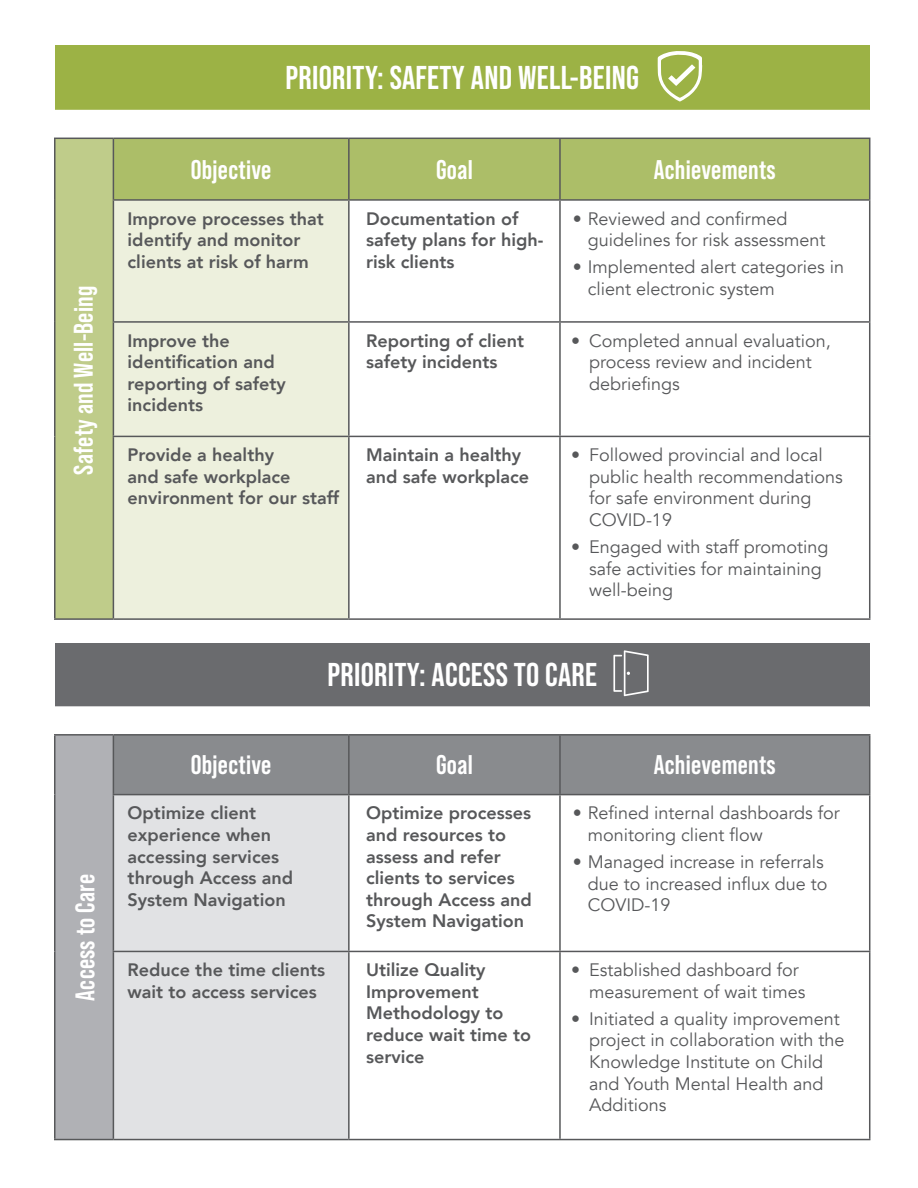
<style>
.page{position:relative;width:918px;height:1188px;background:#fff}
.page>*{position:absolute;margin:0;border:0;box-sizing:border-box;transform-origin:0 0}
.t1{font:700 33px "Bebas Neue Pro";letter-spacing:.01em;color:#fff}
.t2{font:700 27px "Bebas Neue Pro";letter-spacing:.01em;color:#fff}
.t3{font:18px/21.6px "Avenir";color:#57585a}
.t4{font:800 18px/21.6px "Avenir";color:#57585a}
</style>
<div class="page">
<div style="left:55px;top:45px;width:815px;height:65px;background:#9cb245"></div>
<svg style="left:55px;top:137px;width:815px;height:1px"></svg>
<div style="left:55px;top:138px;width:58px;height:481px;background:#bfcc8a"></div>
<div style="left:114px;top:139px;width:755px;height:60px;background:#acbe68"></div>
<div style="left:114px;top:201px;width:234px;height:417px;background:#edf0dd"></div>
<svg style="left:350px;top:435px;width:519px;height:3px"></svg>
<hr style="left:54px;top:138px;width:59px;height:1px;background:#57585a">
<hr style="left:54px;top:139px;width:2px;height:61px;background:#57585a">
<hr style="left:113px;top:138px;width:236px;height:1px;background:#57585a">
<hr style="left:113px;top:139px;width:1px;height:60px;background:#57585a">
<hr style="left:349px;top:138px;width:211px;height:1px;background:#57585a">
<hr style="left:348px;top:139px;width:2px;height:60px;background:#57585a">
<hr style="left:560px;top:138px;width:310px;height:1px;background:#57585a">
<hr style="left:559px;top:139px;width:2px;height:60px;background:#57585a">
<hr style="left:869px;top:139px;width:1px;height:60px;background:#57585a">
<hr style="left:54px;top:200px;width:2px;height:122px;background:#57585a">
<hr style="left:113px;top:199px;width:236px;height:2px;background:#57585a">
<hr style="left:113px;top:201px;width:1px;height:120px;background:#57585a">
<hr style="left:349px;top:199px;width:211px;height:2px;background:#57585a">
<hr style="left:348px;top:201px;width:2px;height:120px;background:#57585a">
<hr style="left:560px;top:199px;width:310px;height:2px;background:#57585a">
<hr style="left:559px;top:201px;width:2px;height:120px;background:#57585a">
<hr style="left:869px;top:201px;width:1px;height:120px;background:#57585a">
<hr style="left:54px;top:322px;width:2px;height:114px;background:#57585a">
<hr style="left:113px;top:321px;width:236px;height:2px;background:#57585a">
<hr style="left:113px;top:323px;width:1px;height:113px;background:#57585a">
<hr style="left:349px;top:321px;width:211px;height:2px;background:#57585a">
<hr style="left:348px;top:323px;width:2px;height:113px;background:#57585a">
<hr style="left:560px;top:321px;width:310px;height:2px;background:#57585a">
<hr style="left:559px;top:323px;width:2px;height:113px;background:#57585a">
<hr style="left:869px;top:323px;width:1px;height:113px;background:#57585a">
<hr style="left:54px;top:436px;width:2px;height:182px;background:#57585a">
<hr style="left:113px;top:436px;width:236px;height:1px;background:#57585a">
<hr style="left:113px;top:437px;width:1px;height:181px;background:#57585a">
<hr style="left:349px;top:436px;width:211px;height:1px;background:#57585a">
<hr style="left:348px;top:437px;width:2px;height:181px;background:#57585a">
<hr style="left:560px;top:436px;width:310px;height:1px;background:#57585a">
<hr style="left:559px;top:437px;width:2px;height:181px;background:#57585a">
<hr style="left:869px;top:437px;width:1px;height:181px;background:#57585a">
<hr style="left:54px;top:618px;width:59px;height:2px;background:#57585a">
<hr style="left:113px;top:618px;width:236px;height:2px;background:#57585a">
<hr style="left:349px;top:618px;width:211px;height:2px;background:#57585a">
<hr style="left:560px;top:618px;width:310px;height:2px;background:#57585a">
<div style="left:55px;top:643px;width:815px;height:63px;background:#6a6b6e"></div>
<svg style="left:55px;top:706px;width:815px;height:1px"></svg>
<div style="left:55px;top:735px;width:58px;height:405px;background:#b0b1b5"></div>
<div style="left:114px;top:736px;width:755px;height:58px;background:#898b8e"></div>
<div style="left:114px;top:795px;width:234px;height:344px;background:#e1e2e4"></div>
<svg style="left:350px;top:795px;width:519px;height:344px"></svg>
<hr style="left:54px;top:734px;width:59px;height:2px;background:#57585a">
<hr style="left:54px;top:736px;width:2px;height:59px;background:#57585a">
<hr style="left:113px;top:734px;width:236px;height:2px;background:#57585a">
<hr style="left:113px;top:736px;width:1px;height:58px;background:#57585a">
<hr style="left:560px;top:734px;width:310px;height:2px;background:#57585a">
<hr style="left:869px;top:736px;width:1px;height:58px;background:#57585a">
<hr style="left:54px;top:795px;width:2px;height:156px;background:#57585a">
<hr style="left:113px;top:794px;width:236px;height:1px;background:#57585a">
<hr style="left:113px;top:795px;width:1px;height:156px;background:#57585a">
<hr style="left:349px;top:794px;width:211px;height:1px;background:#57585a">
<hr style="left:560px;top:794px;width:310px;height:1px;background:#57585a">
<hr style="left:869px;top:795px;width:1px;height:156px;background:#57585a">
<hr style="left:54px;top:951px;width:2px;height:188px;background:#57585a">
<hr style="left:113px;top:951px;width:236px;height:1px;background:#57585a">
<hr style="left:113px;top:952px;width:1px;height:187px;background:#57585a">
<hr style="left:349px;top:951px;width:211px;height:1px;background:#57585a">
<hr style="left:560px;top:951px;width:310px;height:1px;background:#57585a">
<hr style="left:869px;top:952px;width:1px;height:187px;background:#57585a">
<hr style="left:54px;top:1139px;width:59px;height:1px;background:#57585a">
<hr style="left:113px;top:1139px;width:236px;height:1px;background:#57585a">
<hr style="left:560px;top:1139px;width:310px;height:1px;background:#57585a">
<hr style="left:349px;top:734px;width:211px;height:2px;background:#57585a">
<hr style="left:348px;top:736px;width:2px;height:58px;background:#57585a">
<hr style="left:559px;top:736px;width:2px;height:58px;background:#57585a">
<hr style="left:348px;top:795px;width:2px;height:156px;background:#57585a">
<hr style="left:559px;top:795px;width:2px;height:156px;background:#57585a">
<hr style="left:348px;top:952px;width:2px;height:187px;background:#57585a">
<hr style="left:559px;top:952px;width:2px;height:187px;background:#57585a">
<hr style="left:349px;top:1139px;width:211px;height:1px;background:#57585a">
<svg style="left:613px;top:650px;width:36px;height:46px"></svg>
<svg style="left:658px;top:51px;width:44px;height:51px"></svg>
<p class="t2" style="left:68px;top:475px;width:190px;rotate:-90deg">Safety and Well-Being</p>
<p class="t2" style="left:70px;top:1001px;width:128px;rotate:-90deg">Access to Care</p>
<p class="t1" style="left:285px;top:59px;width:355px">PRIORITY: SAFETY AND WELL-BEING</p>
<p class="t2" style="left:191px;top:154px;width:82px">Objective</p>
<p class="t2" style="left:436px;top:154px;width:38px">Goal</p>
<p class="t2" style="left:654px;top:154px;width:123px">Achievements</p>
<p class="t4" style="left:128px;top:208px;width:198px">Improve processes that identify and monitor clients at risk of harm</p>
<p class="t4" style="left:366px;top:208px;width:179px">Documentation of safety plans for high&shy;risk clients</p>
<p class="t3" style="left:588px;top:208px;width:239px;text-indent:-15px">• Reviewed and confirmed guidelines for risk assessment</p>
<p class="t3" style="left:588px;top:257px;width:258px;text-indent:-15px">• Implemented alert categories in client electronic system</p>
<p class="t4" style="left:128px;top:330px;width:160px">Improve the identification and reporting of safety incidents</p>
<p class="t4" style="left:366px;top:330px;width:160px">Reporting of client safety incidents</p>
<p class="t3" style="left:589px;top:330px;width:243px;text-indent:-18px">• Completed annual evaluation, process review and incident debriefings</p>
<p class="t4" style="left:128px;top:444px;width:213px">Provide a healthy<br>and safe workplace environment for our staff</p>
<p class="t4" style="left:366px;top:444px;width:164px">Maintain a healthy and safe workplace</p>
<p class="t3" style="left:589px;top:444px;width:255px;text-indent:-18px">• Followed provincial and local public health recommendations for safe environment during<br>COVID-19</p>
<p class="t3" style="left:589px;top:536px;width:241px;text-indent:-18px">• Engaged with staff promoting safe activities for maintaining well-being</p>
<p class="t1" style="left:327px;top:656px;width:271px">PRIORITY: ACCESS TO CARE</p>
<p class="t2" style="left:191px;top:749px;width:82px">Objective</p>
<p class="t2" style="left:436px;top:749px;width:38px">Goal</p>
<p class="t2" style="left:654px;top:749px;width:123px">Achievements</p>
<p class="t4" style="left:128px;top:802px;width:167px">Optimize client experience when accessing services through Access and<br>System Navigation</p>
<p class="t4" style="left:366px;top:802px;width:167px">Optimize processes and resources to assess and refer clients to services through Access and<br>System Navigation</p>
<p class="t3" style="left:588px;top:803px;width:253px;text-indent:-15px">• Refined internal dashboards for monitoring client flow</p>
<p class="t3" style="left:588px;top:851px;width:241px;text-indent:-15px">• Managed increase in referrals due to increased influx due to<br>COVID-19</p>
<p class="t4" style="left:128px;top:959px;width:199px">Reduce the time clients wait to access services</p>
<p class="t4" style="left:366px;top:959px;width:167px">Utilize Quality<br>Improvement<br>Methodology to reduce wait time to service</p>
<p class="t3" style="left:589px;top:960px;width:218px;text-indent:-18px">• Established dashboard for measurement of wait times</p>
<p class="t3" style="left:589px;top:1008px;width:257px;text-indent:-18px">• Initiated a quality improvement project in collaboration with the<br>Knowledge Institute on Child and Youth Mental Health and<br>Additions</p>
</div>
